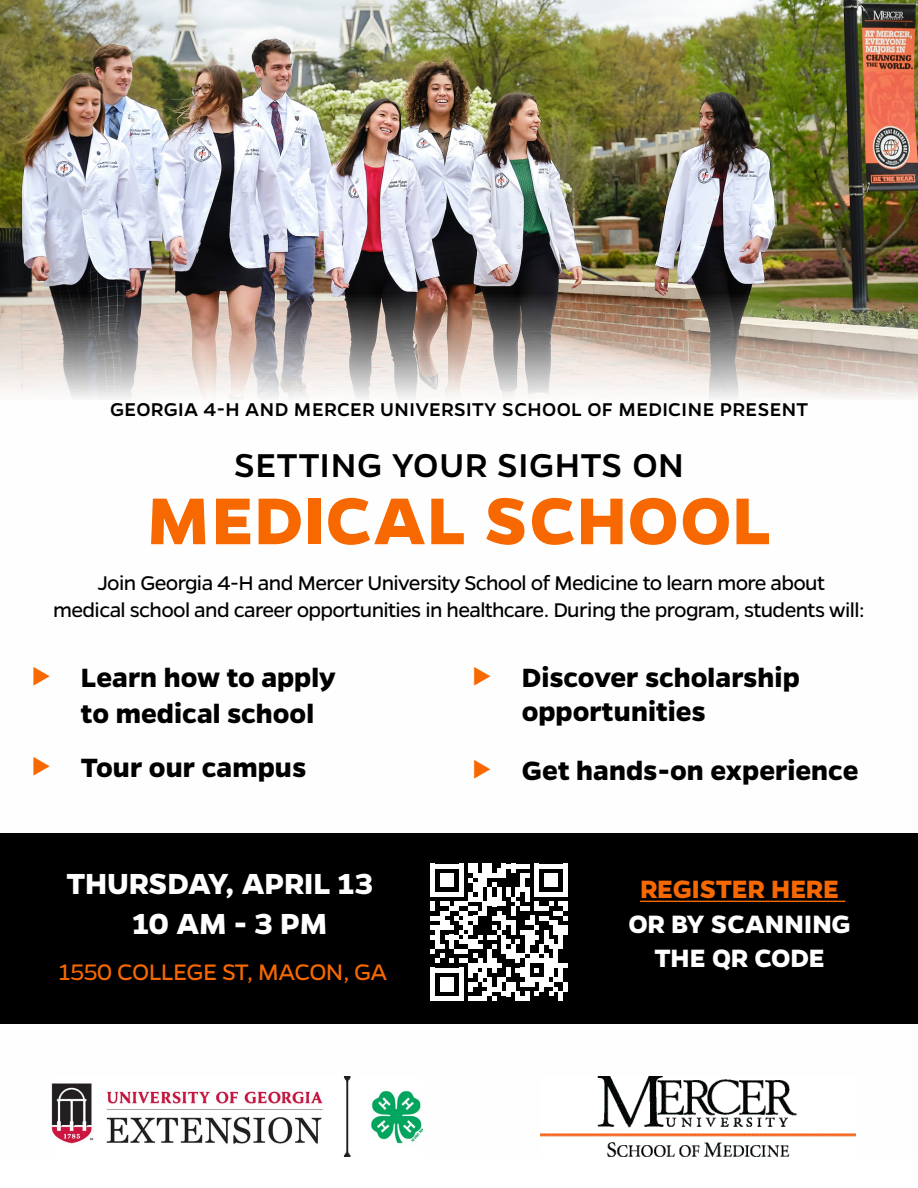
<style>
.page{position:relative;width:918px;height:1188px;background:#fff}
.page>*{position:absolute;margin:0;border:0;box-sizing:border-box;transform-origin:0 0}
.t1{font:700 74.7px "Gentona";letter-spacing:.02em;color:#f76800}
.t2{font:500 37.35px "Gentona";letter-spacing:.015em;color:#000}
.t3{font:700 32.85px/39.5px "Gentona";color:#fff}
.t4{font:700 29.85px/35.8px "Gentona";color:#000}
.t5{font:700 28.35px/34px "Gentona";letter-spacing:-.005em;color:#fff;text-align:center}
.t6{font:700 28.35px "Gentona";color:#f76800}
.t7{font:25.35px "Gentona";letter-spacing:-.025em;color:#f76800}
.t8{font:22.35px/26.8px "Gentona";letter-spacing:-.03em;color:#000;text-align:center}
.t9{font:500 20.85px "Gentona";letter-spacing:.015em;color:#000}
</style>
<div class="page">
<div style="left:0;top:180px;width:918px;height:978px;background:#fafafa"></div>
<img style="left:0;top:0;width:918px;height:397px">
<img style="left:51px;top:1076px;width:372px;height:80px">
<div style="left:0;top:833px;width:918px;height:191px;background:#000"></div>
<hr style="left:640px;top:901px;width:205px;height:1px;background:#f76800">
<svg style="left:431px;top:864px;width:137px;height:137px"></svg>
<div style="left:563px;top:982px;width:5px;height:9px;background:#fff"></div>
<img style="left:540px;top:1076px;width:315px;height:81px">
<p class="t9" style="left:110px;top:397px;width:699px">GEORGIA 4-H AND MERCER UNIVERSITY SCHOOL OF MEDICINE PRESENT</p>
<h2 class="t2" style="left:234px;top:444px;width:451px">SETTING YOUR SIGHTS ON</h2>
<h1 class="t1" style="left:147px;top:478px;width:626px">MEDICAL SCHOOL</h1>
<p class="t8" style="left:53px;top:569px;width:813px">Join Georgia 4-H and Mercer University School of Medicine to learn more about<br>medical school and career opportunities in healthcare. During the program, students will:</p>
<h3 class="t4" style="left:81px;top:659px;width:256px">Learn how to apply to medical school</h3>
<h3 class="t4" style="left:81px;top:749px;width:227px">Tour our campus</h3>
<h3 class="t3" style="left:133px;top:864px;width:242px;text-indent:-66px">THURSDAY, APRIL 13<br>10 AM - 3 PM</h3>
<p class="t7" style="left:59px;top:958px;width:330px">1550 COLLEGE ST, MACON, GA</p>
<h3 class="t4" style="left:522px;top:660px;width:279px;line-height:34.3px">Discover scholarship opportunities</h3>
<h3 class="t4" style="left:522px;top:752px;width:338px">Get hands-on experience</h3>
<p class="t6" style="left:640px;top:873px;width:201px">REGISTER HERE</p>
<p class="t5" style="left:628px;top:906px;width:224px">OR BY SCANNING<br>THE QR CODE</p>
</div>
